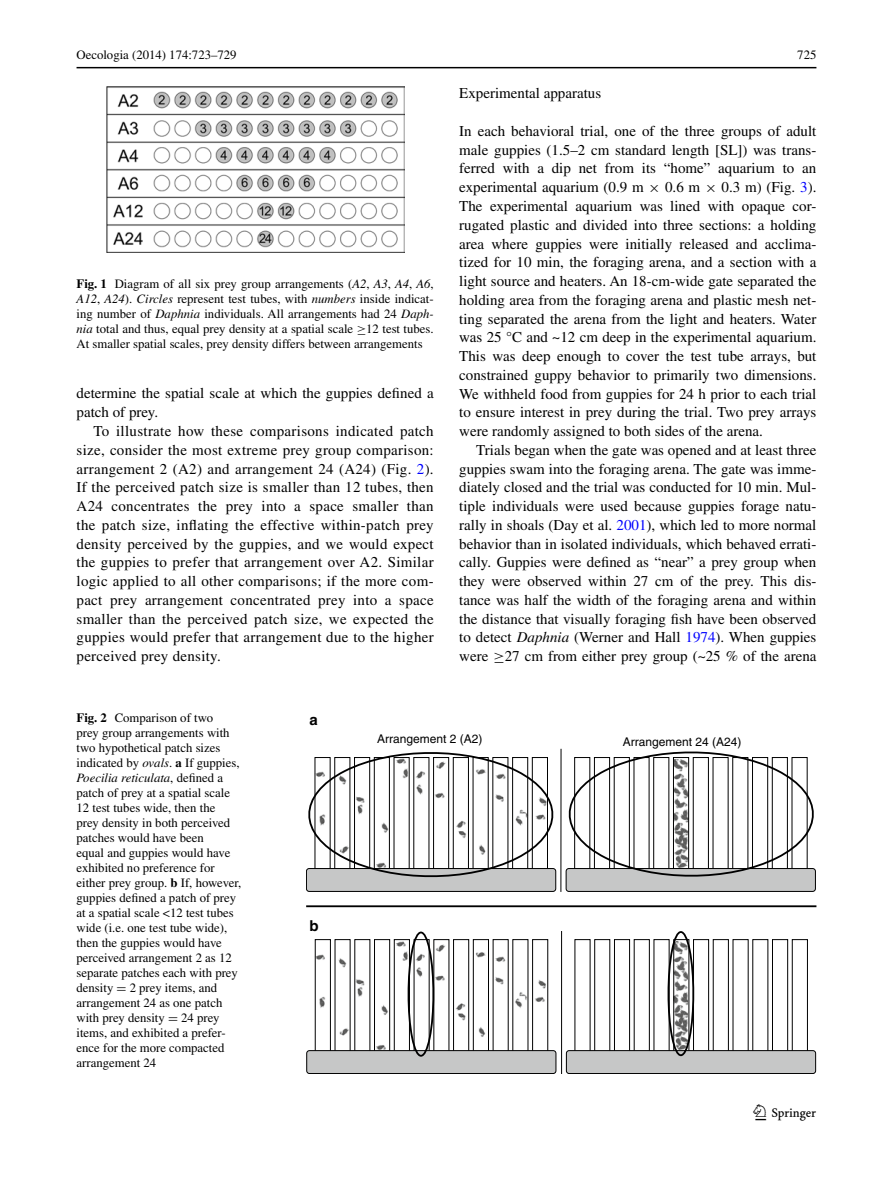
<style>
.page{position:relative;width:893px;height:1187px;background:#fff}
.page>*{position:absolute;margin:0;border:0;box-sizing:border-box;transform-origin:0 0}
.t1{font:22.5px "Springnew";color:#000}
.t2{font:15px/18.8px "Times";color:#000;text-align:justify}
.t3{font:700 15px "Helvetica";color:#000}
.t4{font:12.75px/15px "Times";color:#000;text-align:justify}
.t5{font:12px "Helvetica";color:#000}
.s1{font-weight:700}
.s2{font-style:italic}
.s3{font-family:"MTSY"}
.s4{color:#00f}
</style>
<div class="page">
<hr style="left:77px;top:67px;width:739px;height:1px;background:#000">
<img style="left:106px;top:87px;width:298px;height:165px">
<div style="left:308px;top:1063px;width:248px;height:10px;background:#c6c7c7"></div>
<div style="left:306px;top:1050px;width:250px;height:23px;border:1px solid #000;border-radius:3px"></div>
<div style="left:566px;top:1063px;width:250px;height:10px;background:#c6c7c7"></div>
<div style="left:566px;top:1050px;width:250px;height:23px;border:1px solid #000;border-radius:3px"></div>
<hr style="left:561px;top:930px;width:1px;height:143px;background:#000">
<svg style="left:306px;top:748px;width:510px;height:315px"></svg>
<p class="t4" style="left:77px;top:48px;width:162px">Oecologia (2014) 174:723–729</p>
<p class="t4" style="left:797px;top:48px;width:21px">725</p>
<p class="t4" style="left:77px;top:276px;width:359px"><span class="s1">Fig. 1</span> Diagram of all six prey group arrangements (<span class="s2">A2</span>, <span class="s2">A3</span>, <span class="s2">A4</span>, <span class="s2">A6</span>, <span class="s2">A12</span>, <span class="s2">A24</span>). <span class="s2">Circles</span> represent test tubes, with <span class="s2">numbers</span> inside indicat&shy;ing number of <span class="s2">Daphnia</span> individuals. All arrangements had 24 <span class="s2">Daph&shy;nia</span> total and thus, equal prey density at a spatial scale <span class="s3">≥</span>12 test tubes.<br>At smaller spatial scales, prey density differs between arrangements</p>
<p class="t2" style="left:77px;top:384px;width:359px">determine the spatial scale at which the guppies defined a patch of prey.</p>
<p class="t2" style="left:77px;top:421px;width:359px;text-indent:17px">To illustrate how these comparisons indicated patch size, consider the most extreme prey group comparison: arrangement 2 (A2) and arrangement 24 (A24) (Fig. <span class="s4">2</span>).<br>If the perceived patch size is smaller than 12 tubes, then A24 concentrates the prey into a space smaller than the patch size, inflating the effective within-patch prey density perceived by the guppies, and we would expect the guppies to prefer that arrangement over A2. Similar logic applied to all other comparisons; if the more com&shy;pact prey arrangement concentrated prey into a space smaller than the perceived patch size, we expected the guppies would prefer that arrangement due to the higher perceived prey density.</p>
<p class="t2" style="left:459px;top:84px;width:144px">Experimental apparatus</p>
<p class="t2" style="left:459px;top:121px;width:359px">In each behavioral trial, one of the three groups of adult male guppies (1.5–2 cm standard length [SL]) was trans&shy;ferred with a dip net from its “home” aquarium to an experimental aquarium (0.9 m <span class="s3">×</span> 0.6 m <span class="s3">×</span> 0.3 m) (Fig. <span class="s4">3</span>).<br>The experimental aquarium was lined with opaque cor&shy;rugated plastic and divided into three sections: a holding area where guppies were initially released and acclima&shy;tized for 10 min, the foraging arena, and a section with a light source and heaters. An 18-cm-wide gate separated the holding area from the foraging arena and plastic mesh net&shy;ting separated the arena from the light and heaters. Water was 25 °C and ~12 cm deep in the experimental aquarium.<br>This was deep enough to cover the test tube arrays, but constrained guppy behavior to primarily two dimensions.<br>We withheld food from guppies for 24 h prior to each trial to ensure interest in prey during the trial. Two prey arrays were randomly assigned to both sides of the arena.</p>
<p class="t2" style="left:459px;top:440px;width:359px;text-indent:17px">Trials began when the gate was opened and at least three guppies swam into the foraging arena. The gate was imme&shy;diately closed and the trial was conducted for 10 min. Mul&shy;tiple individuals were used because guppies forage natu&shy;rally in shoals (Day et al. <span class="s4">2001</span>), which led to more normal behavior than in isolated individuals, which behaved errati&shy;cally. Guppies were defined as “near” a prey group when they were observed within 27 cm of the prey. This dis&shy;tance was half the width of the foraging arena and within the distance that visually foraging fish have been observed to detect <span class="s2">Daphnia</span> (Werner and Hall <span class="s4">1974</span>). When guppies were <span class="s3">≥</span>27 cm from either prey group (~25 % of the arena</p>
<p class="t4" style="left:77px;top:710px;width:166px;text-align:left"><span class="s1">Fig. 2</span> Comparison of two<br>prey group arrangements with two hypothetical patch sizes indicated by <span class="s2">ovals</span>. <span class="s1">a</span> If guppies,<br><span class="s2">Poecilia reticulata</span>, defined a patch of prey at a spatial scale<br>12 test tubes wide, then the<br>prey density in both perceived patches would have been<br>equal and guppies would have exhibited no preference for either prey group. <span class="s1">b</span> If, however, guppies defined a patch of prey at a spatial scale &lt;12 test tubes wide (i.e. one test tube wide), then the guppies would have perceived arrangement 2 as 12 separate patches each with prey density <span class="s3">=</span> 2 prey items, and arrangement 24 as one patch with prey density <span class="s3">=</span> 24 prey items, and exhibited a prefer&shy;ence for the more compacted arrangement 24</p>
<p class="t3" style="left:309px;top:710px;width:10px">a</p>
<p class="t5" style="left:377px;top:732px;width:107px">Arrangement 2 (A2)</p>
<p class="t5" style="left:623px;top:735px;width:120px">Arrangement 24 (A24)</p>
<p class="t3" style="left:309px;top:916px;width:11px">b</p>
<h1 class="t1" style="left:755px;top:1104px;width:62px">1 3</h1>
</div>
